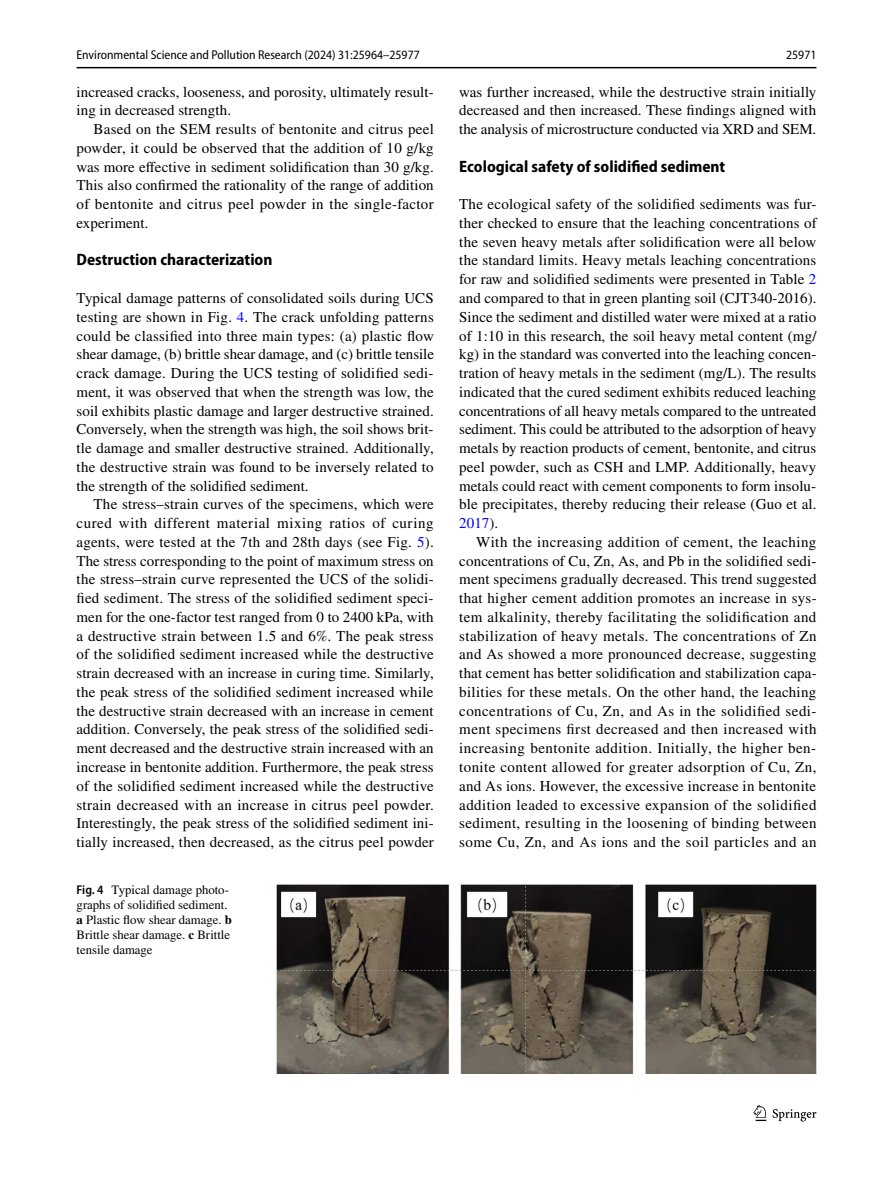
<style>
.page{position:relative;width:893px;height:1187px;background:#fff}
.page>*{position:absolute;margin:0;border:0;box-sizing:border-box;transform-origin:0 0}
.t1{font:700 semi-condensed 16.5px "Myriad Pro";color:#000}
.t2{font:15px/18.8px "STIX";letter-spacing:.01em;color:#000;text-align:justify}
.t3{font:12.75px/15px "STIX";color:#000}
.t4{font:semi-condensed 12.75px "Myriad Pro";color:#000}
.s1{color:#00f}
.s2{font-family:"Myriad Pro";font-weight:600;font-stretch:semi-condensed}
.s3{font-weight:700}
</style>
<div class="page">
<hr style="left:77px;top:67px;width:739px;height:1px;background:#000">
<svg style="left:753px;top:1105px;width:13px;height:15px"></svg>
<svg style="left:773px;top:1109px;width:43px;height:12px"></svg>
<img style="left:276px;top:884px;width:540px;height:189px">
<p class="t4" style="left:77px;top:48px;width:345px">Environmental Science and Pollution Research (2024) 31:25964–25977</p>
<p class="t4" style="left:786px;top:48px;width:32px">25971</p>
<p class="t2" style="left:77px;top:83px;width:359px">increased cracks, looseness, and porosity, ultimately result&shy;ing in decreased strength.</p>
<p class="t2" style="left:77px;top:121px;width:359px;text-indent:17px">Based on the SEM results of bentonite and citrus peel powder, it could be observed that the addition of 10 g/kg was more effective in sediment solidification than 30 g/kg.<br>This also confirmed the rationality of the range of addition of bentonite and citrus peel powder in the single-factor experiment.</p>
<p class="t1" style="left:77px;top:251px;width:197px">Destruction characterization</p>
<p class="t2" style="left:77px;top:289px;width:359px">Typical damage patterns of consolidated soils during UCS testing are shown in Fig. <span class="s1">4</span>. The crack unfolding patterns could be classified into three main types: (a) plastic flow shear damage, (b) brittle shear damage, and (c) brittle tensile crack damage. During the UCS testing of solidified sedi&shy;ment, it was observed that when the strength was low, the soil exhibits plastic damage and larger destructive strained.<br>Conversely, when the strength was high, the soil shows brit&shy;tle damage and smaller destructive strained. Additionally, the destructive strain was found to be inversely related to the strength of the solidified sediment.</p>
<p class="t2" style="left:77px;top:496px;width:359px;text-indent:17px">The stress–strain curves of the specimens, which were cured with different material mixing ratios of curing agents, were tested at the 7th and 28th days (see Fig. <span class="s1">5</span>).<br>The stress corresponding to the point of maximum stress on the stress–strain curve represented the UCS of the solidi&shy;fied sediment. The stress of the solidified sediment speci&shy;men for the one-factor test ranged from 0 to 2400 kPa, with a destructive strain between 1.5 and 6%. The peak stress of the solidified sediment increased while the destructive strain decreased with an increase in curing time. Similarly, the peak stress of the solidified sediment increased while the destructive strain decreased with an increase in cement addition. Conversely, the peak stress of the solidified sedi&shy;ment decreased and the destructive strain increased with an increase in bentonite addition. Furthermore, the peak stress of the solidified sediment increased while the destructive strain decreased with an increase in citrus peel powder.<br>Interestingly, the peak stress of the solidified sediment ini&shy;tially increased, then decreased, as the citrus peel powder</p>
<p class="t2" style="left:459px;top:83px;width:359px">was further increased, while the destructive strain initially decreased and then increased. These findings aligned with the analysis of microstructure conducted via XRD and SEM.</p>
<p class="t1" style="left:459px;top:157px;width:267px">Ecological safety of solidified sediment</p>
<p class="t2" style="left:459px;top:196px;width:359px">The ecological safety of the solidified sediments was fur&shy;ther checked to ensure that the leaching concentrations of the seven heavy metals after solidification were all below the standard limits. Heavy metals leaching concentrations for raw and solidified sediments were presented in Table <span class="s1">2 </span>and compared to that in green planting soil (CJT340-2016).<br>Since the sediment and distilled water were mixed at a ratio of 1:10 in this research, the soil heavy metal content (mg/ kg) in the standard was converted into the leaching concen&shy;tration of heavy metals in the sediment (mg/L). The results indicated that the cured sediment exhibits reduced leaching concentrations of all heavy metals compared to the untreated sediment. This could be attributed to the adsorption of heavy metals by reaction products of cement, bentonite, and citrus peel powder, such as CSH and LMP. Additionally, heavy metals could react with cement components to form insolu&shy;ble precipitates, thereby reducing their release (Guo et al.<br><span class="s1">2017</span>).</p>
<p class="t2" style="left:459px;top:533px;width:359px;text-indent:17px">With the increasing addition of cement, the leaching concentrations of Cu, Zn, As, and Pb in the solidified sedi&shy;ment specimens gradually decreased. This trend suggested that higher cement addition promotes an increase in sys&shy;tem alkalinity, thereby facilitating the solidification and stabilization of heavy metals. The concentrations of Zn and As showed a more pronounced decrease, suggesting that cement has better solidification and stabilization capa&shy;bilities for these metals. On the other hand, the leaching concentrations of Cu, Zn, and As in the solidified sedi&shy;ment specimens first decreased and then increased with increasing bentonite addition. Initially, the higher ben&shy;tonite content allowed for greater adsorption of Cu, Zn, and As ions. However, the excessive increase in bentonite addition leaded to excessive expansion of the solidified sediment, resulting in the loosening of binding between some Cu, Zn, and As ions and the soil particles and an</p>
<p class="t3" style="left:77px;top:883px;width:157px"><span class="s2">Fig. 4</span> Typical damage photo&shy;graphs of solidified sediment. <span class="s3">a</span> Plastic flow shear damage. <span class="s3">b<br></span>Brittle shear damage. <span class="s3">c</span> Brittle tensile damage</p>
</div>
